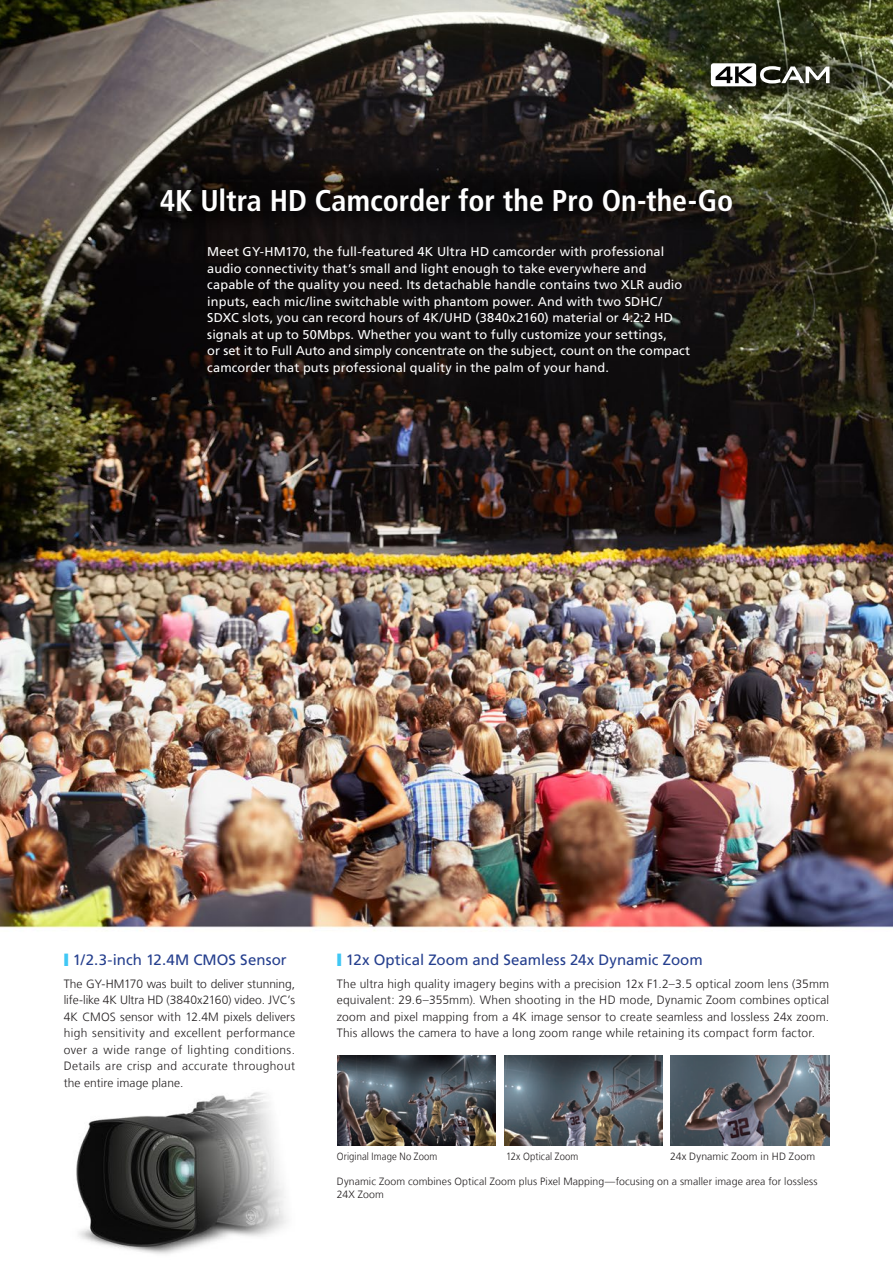
<style>
.page{position:relative;width:893px;height:1263px;background:#fff}
.page>*{position:absolute;margin:0;border:0;box-sizing:border-box;transform-origin:0 0}
.t1{font:700 condensed 30px "Frutiger LT Com";color:#fff}
.t2{font:15px "Frutiger LT Com";letter-spacing:.005em;color:#253f8e}
.t3{font:12.75px/16.5px "Frutiger LT Com";letter-spacing:.01em;color:#fff}
.t4{font:300 12px/16.5px "Frutiger LT Com";letter-spacing:.02em;color:#231f20;text-align:justify}
.t5{font:300 10.5px/13.5px "Frutiger LT Com";letter-spacing:.01em;color:#231f20}
.t6{font:300 10.5px "Frutiger LT Com";letter-spacing:.01em;color:#231f20;scale:.9 1}
</style>
<div class="page">
<img style="left:0;top:0;width:893px;height:1254px">
<img style="left:337px;top:1056px;width:159px;height:89px">
<img style="left:504px;top:1056px;width:159px;height:89px">
<img style="left:671px;top:1056px;width:158px;height:89px">
<div style="left:711px;top:63px;width:45px;height:23px;background:#fff;border-radius:3px"></div>
<svg style="left:716px;top:67px;width:37px;height:16px"></svg>
<svg style="left:760px;top:66px;width:69px;height:18px"></svg>
<svg style="left:64px;top:953px;width:4px;height:13px"></svg>
<svg style="left:337px;top:953px;width:4px;height:13px"></svg>
<p class="t1" style="left:160px;top:183px;width:575px">4K Ultra HD Camcorder for the Pro On-the-Go</p>
<p class="t3" style="left:207px;top:243px;width:484px">Meet GY-HM170, the full-featured 4K Ultra HD camcorder with professional audio connectivity that’s small and light enough to take everywhere and capable of the quality you need. Its detachable handle contains two XLR audio inputs, each mic/line switchable with phantom power. And with two SDHC/ SDXC slots, you can record hours of 4K/UHD (3840x2160) material or 4:2:2 HD signals at up to 50Mbps. Whether you want to fully customize your settings,<br>or set it to Full Auto and simply concentrate on the subject, count on the compact camcorder that puts professional quality in the palm of your hand.</p>
<p class="t2" style="left:73px;top:951px;width:215px">1/2.3-inch 12.4M CMOS Sensor</p>
<p class="t4" style="left:64px;top:975px;width:233px">The GY-HM170 was built to deliver stunning, life-like 4K Ultra HD (3840x2160) video. JVC’s 4K CMOS sensor with 12.4M pixels delivers high sensitivity and excellent performance over a wide range of lighting conditions.<br>Details are crisp and accurate throughout the entire image plane.</p>
<p class="t2" style="left:346px;top:951px;width:358px">12x Optical Zoom and Seamless 24x Dynamic Zoom</p>
<p class="t4" style="left:337px;top:975px;width:494px">The ultra high quality imagery begins with a precision 12x F1.2–3.5 optical zoom lens (35mm equivalent: 29.6–355mm). When shooting in the HD mode, Dynamic Zoom combines optical zoom and pixel mapping from a 4K image sensor to create seamless and lossless 24x zoom.<br>This allows the camera to have a long zoom range while retaining its compact form factor.</p>
<p class="t6" style="left:337px;top:1150px;width:113px">Original Image No Zoom</p>
<p class="t6" style="left:506px;top:1150px;width:82px">12x Optical Zoom</p>
<p class="t5" style="left:670px;top:1149px;width:146px">24x Dynamic Zoom in HD Zoom</p>
<p class="t5" style="left:337px;top:1174px;width:482px">Dynamic Zoom combines Optical Zoom plus Pixel Mapping—focusing on a smaller image area for lossless<br>24X Zoom</p>
</div>
